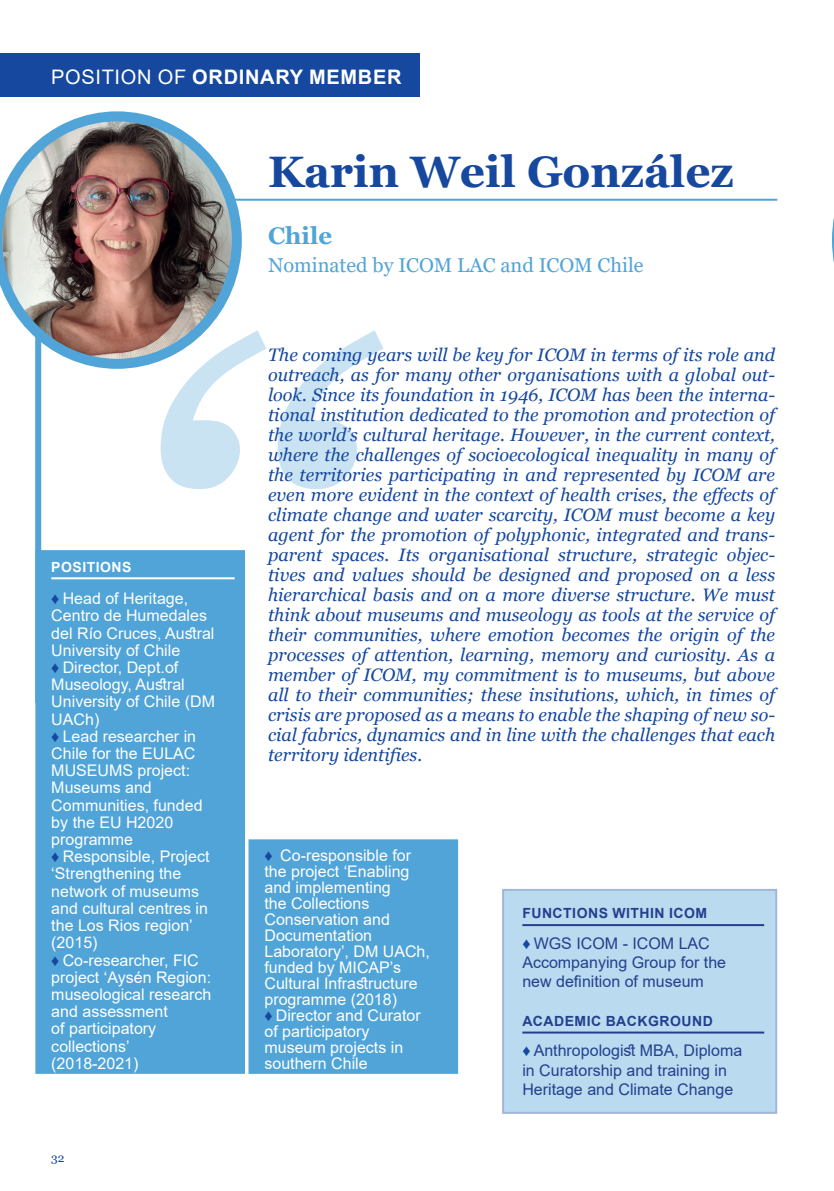
<style>
.page{position:relative;width:834px;height:1191px;background:#fff}
.page>*{position:absolute;margin:0;border:0;box-sizing:border-box;transform-origin:0 0}
.t1{font:italic 600px "Georgia";color:#50a4d8}
.Titre_2022_firstpage{font:700 44px "Georgia";color:#15489e}
.Titre_2022_firstpage-2{font:700 24px "Georgia";color:#50a4d8}
.Titre_2022_firstpage-3{font:20px "Georgia";color:#50a4d8}
.Position{font:700 20px "Arial";letter-spacing:.035em;color:#fff}
.Titre_2022_firstpage-4{font:italic 18px/20px "Georgia";color:#15489e;text-align:justify}
.t2{font:16px/17.2px "Arial";color:#fff}
.t3{font:16px/19.2px "Arial";color:#253f8e}
.Titre_positions{font:700 14px "Arial";letter-spacing:.035em;color:#253f8e}
.Titre_positions-2{font:700 14px "Arial";letter-spacing:.035em;color:#fff}
.t4{font:12px "Georgia";color:#15489e}
.s1{font-weight:400}
.s2{color:#15489e}
</style>
<div class="page">
<div style="left:502px;top:889px;width:275px;height:224px;background:#b9daef"></div>
<div style="left:35px;top:208px;width:6px;height:495px;background:#50a4d8"></div>
<hr style="left:210px;top:199px;width:567px;height:2px;background:#50a4d8">
<img style="left:0;top:111px;width:242px;height:258px">
<hr style="left:522px;top:924px;width:242px;height:2px;background:#253f8e">
<hr style="left:522px;top:1031px;width:242px;height:2px;background:#253f8e">
<div style="left:35px;top:550px;width:210px;height:523px;background:#50a4d8;border:4px solid #50a4d8"></div>
<hr style="left:51px;top:577px;width:184px;height:2px;background:#fff">
<div style="left:0;top:54px;width:420px;height:43px;background:#15489e"></div>
<div style="left:248px;top:839px;width:210px;height:234px;background:#50a4d8;border:4px solid #50a4d8"></div>
<svg style="left:832px;top:225px;width:1px;height:30px"></svg>
<p class="Position" style="left:51px;top:63px;width:352px"><span class="s1">POSITION OF</span> ORDINARY MEMBER</p>
<p class="Titre_2022_firstpage" style="left:268px;top:144px;width:467px">Karin Weil González</p>
<p class="Titre_2022_firstpage-2" style="left:268px;top:220px;width:65px">Chile</p>
<p class="Titre_2022_firstpage-3" style="left:268px;top:253px;width:377px">Nominated by ICOM LAC and ICOM Chile</p>
<h1 class="t1" style="left:108px;top:192px;width:235px">‘‘</h1>
<p class="Titre_2022_firstpage-4" style="left:268px;top:345px;width:508px">The coming years will be key for ICOM in terms of its role and outreach, as for many other organisations with a global out&shy;look. Since its foundation in 1946, ICOM has been the interna&shy;tional institution dedicated to the promotion and protection of the world’s cultural heritage. However, in the current context, where the challenges of socioecological inequality in many of the territories participating in and represented by ICOM are even more evident in the context of health crises, the effects of climate change and water scarcity, ICOM must become a key agent for the promotion of polyphonic, integrated and trans&shy;parent spaces. Its organisational structure, strategic objec&shy;tives and values should be designed and proposed on a less hierarchical basis and on a more diverse structure. We must think about museums and museology as tools at the service of their communities, where emotion becomes the origin of the processes of attention, learning, memory and curiosity. As a member of ICOM, my commitment is to museums, but above all to their communities; these insitutions, which, in times of crisis are proposed as a means to enable the shaping of new so&shy;cial fabrics, dynamics and in line with the challenges that each territory identifies.</p>
<p class="Titre_positions-2" style="left:51px;top:557px;width:82px">POSITIONS</p>
<p class="t2" style="left:51px;top:590px;width:165px"><span class="s2">♦</span> Head of Heritage,<br>Centro de Humedales del Río Cruces, Austral<br>University of Chile</p>
<p class="t2" style="left:51px;top:658px;width:165px"><span class="s2">♦</span> Director, Dept.of<br>Museology, Austral<br>University of Chile (DM<br>UACh)</p>
<p class="t2" style="left:51px;top:727px;width:153px"><span class="s2">♦</span> Lead researcher in<br>Chile for the EULAC<br>MUSEUMS project:<br>Museums and<br>Communities, funded by the EU H2020 programme</p>
<p class="t2" style="left:51px;top:848px;width:160px"><span class="s2">♦</span> Responsible, Project ‘Strengthening the network of museums and cultural centres in the Los Rios region’ (2015)</p>
<p class="t2" style="left:51px;top:951px;width:162px"><span class="s2">♦</span> Co-researcher, FIC project ‘Aysén Region: museological research and assessment<br>of participatory collections’ (2018-2021)</p>
<p class="t2" style="left:264px;top:847px;width:167px;line-height:16px"><span class="s2">♦</span> Co-responsible for the project ‘Enabling and implementing<br>the Collections<br>Conservation and<br>Documentation<br>Laboratory’, DM UACh, funded by MICAP’s<br>Cultural Infrastructure programme (2018)</p>
<p class="t2" style="left:264px;top:1007px;width:158px;line-height:16px"><span class="s2">♦</span> Director and Curator of participatory museum projects in southern Chile</p>
<p class="Titre_positions" style="left:522px;top:903px;width:186px">FUNCTIONS WITHIN ICOM</p>
<p class="t3" style="left:522px;top:933px;width:205px"><span class="s2">♦</span> WGS ICOM - ICOM LAC<br>Accompanying Group for the new definition of museum</p>
<p class="Titre_positions" style="left:522px;top:1011px;width:192px">ACADEMIC BACKGROUND</p>
<p class="t3" style="left:522px;top:1041px;width:221px"><span class="s2">♦</span> Anthropologist MBA, Diploma in Curatorship and training in<br>Heritage and Climate Change</p>
<p class="t4" style="left:51px;top:1150px;width:15px">32</p>
</div>
